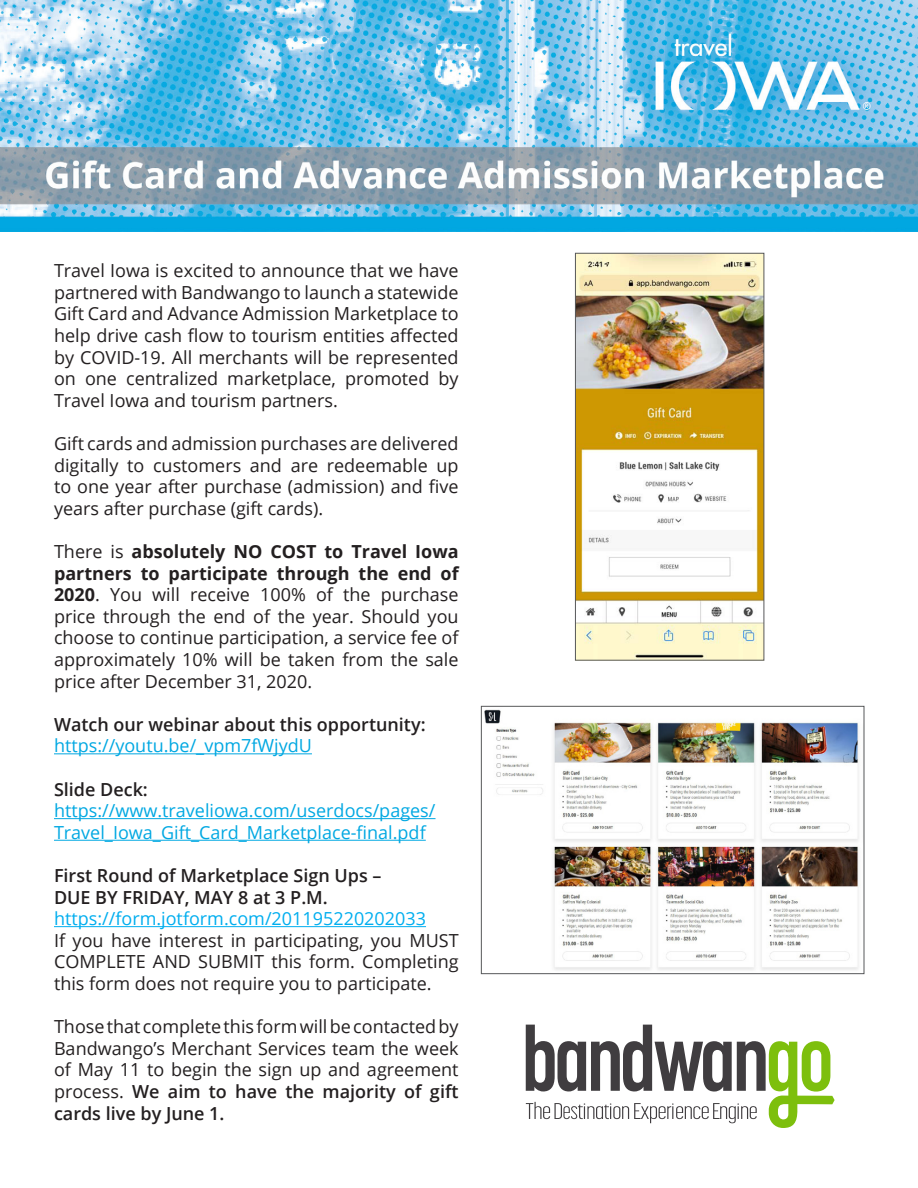
<style>
.page{position:relative;width:918px;height:1188px;background:#fff}
.page>*{position:absolute;margin:0;border:0;box-sizing:border-box;transform-origin:0 0}
.t1{font:18px/21.6px "Open Sans";color:#231f20;text-align:justify}
.t2{font:600 18px/21.6px "Open Sans";color:#231f20}
.t3{font:18px/21.6px "Open Sans";color:#00a8e2}
.t4{font:18px "Open Sans";color:#00aeef}
.s1{font-weight:700}
.s2{font-weight:400;color:#00a8e2}
.s3{font-weight:600;color:#231f20}
.s4{font-weight:600}
</style>
<div class="page">
<img style="left:0;top:0;width:918px;height:232px">
<hr style="left:54px;top:753px;width:258px;height:1px;background:#00a8e2">
<hr style="left:54px;top:818px;width:382px;height:1px;background:#00a8e2">
<hr style="left:54px;top:840px;width:372px;height:1px;background:#00a8e2">
<hr style="left:54px;top:926px;width:372px;height:1px;background:#00aeef">
<svg style="left:526px;top:1025px;width:309px;height:103px"></svg>
<img style="left:577px;top:255px;width:185px;height:403px">
<div style="left:575px;top:253px;width:189px;height:407px;border:1px solid #57585a"></div>
<img style="left:484px;top:709px;width:376px;height:261px">
<div style="left:481px;top:706px;width:383px;height:268px;border:1px solid #57585a"></div>
<p class="t1" style="left:54px;top:259px;width:406px">Travel Iowa is excited to announce that we have partnered with Bandwango to launch a statewide Gift Card and Advance Admission Marketplace to help drive cash flow to tourism entities affected by COVID-19. All merchants will be represented on one centralized marketplace, promoted by Travel Iowa and tourism partners.</p>
<p class="t1" style="left:54px;top:432px;width:406px">Gift cards and admission purchases are delivered digitally to customers and are redeemable up to one year after purchase (admission) and five years after purchase (gift cards).</p>
<p class="t1" style="left:54px;top:540px;width:406px">There is <span class="s1">absolutely NO COST to Travel Iowa partners to participate through the end of 2020</span>. You will receive 100% of the purchase price through the end of the year. Should you choose to continue participation, a service fee of approximately 10% will be taken from the sale price after December 31, 2020.</p>
<p class="t2" style="left:54px;top:713px;width:373px">Watch our webinar about this opportunity: <span class="s2">https://youtu.be/_vpm7fWjydU</span></p>
<p class="t3" style="left:54px;top:778px;width:383px"><span class="s3">Slide Deck: </span>https://www.traveliowa.com/userdocs/pages/<br>Travel_Iowa_Gift_Card_Marketplace-final.pdf</p>
<p class="t2" style="left:54px;top:864px;width:329px">First Round of Marketplace Sign Ups –<br>DUE BY FRIDAY, MAY 8 at 3 P.M.</p>
<p class="t4" style="left:54px;top:906px;width:374px">https://form.jotform.com/201195220202033</p>
<p class="t1" style="left:54px;top:929px;width:406px">If you have interest in participating, you MUST COMPLETE AND SUBMIT this form. Completing this form does not require you to participate.</p>
<p class="t1" style="left:54px;top:1015px;width:406px">Those that complete this form will be contacted by Bandwango’s Merchant Services team the week of May 11 to begin the sign up and agreement process. <span class="s4">We aim to have the majority of gift cards live by June 1.</span></p>
</div>
